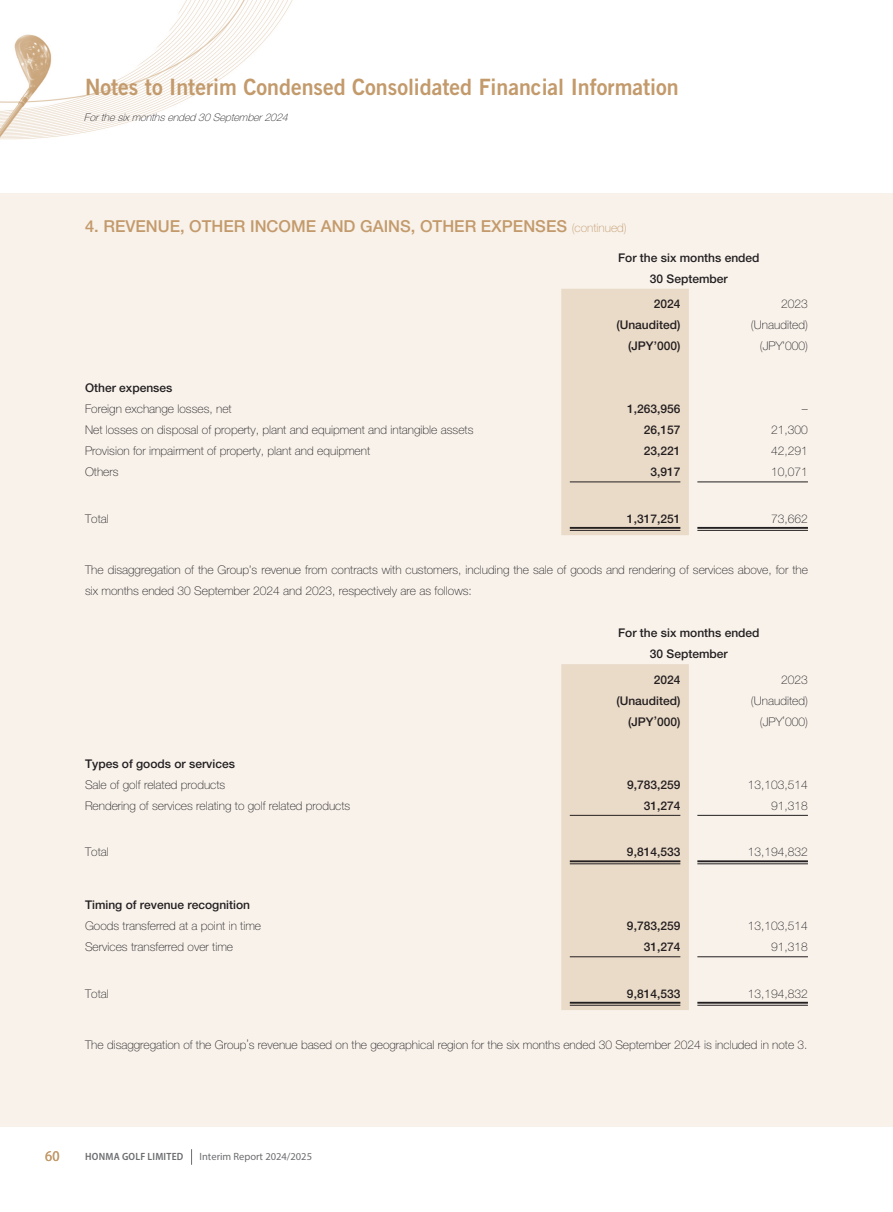
<style>
.page{position:relative;width:893px;height:1212px;background:#fff}
.page>*{position:absolute;margin:0;border:0;box-sizing:border-box;transform-origin:0 0}
.t1{font:22.5px "Trade Gothic LT Std Bd 2";color:#c39a6b;scale:.95 1}
.t2{font:500 16.5px "Helvetica Neue LT Std";color:#c39a6b}
.t3{font:semi-condensed 15px "Myriad Pro";color:#c39a6b}
.t4{font:100 12px/21px "Helvetica Neue LT Std";color:#231f20}
.t5{font:500 12px/21px "Helvetica Neue LT Std";color:#231f20;text-align:center}
.t6{font:italic 100 10.5px "Helvetica Neue LT Std";color:#231f20}
.t7{font:10.5px "Myriad Pro";color:#6c6d70}
.t8{font:600 semi-condensed 10.5px "Myriad Pro";letter-spacing:.02em;color:#6c6d70}
.s1{font-weight:100;font-size:12px}
</style>
<div class="page">
<img style="left:0;top:0;width:893px;height:194px">
<div style="left:0;top:194px;width:893px;height:933px;background:#f8f2eb"></div>
<svg style="left:191px;top:1149px;width:1px;height:16px"></svg>
<div style="left:561px;top:289px;width:128px;height:246px;background:#eadac8"></div>
<hr style="left:570px;top:481px;width:110px;height:1px;background:#231f20">
<hr style="left:697px;top:481px;width:111px;height:1px;background:#231f20">
<hr style="left:570px;top:527px;width:110px;height:2px;background:#231f20">
<hr style="left:570px;top:530px;width:110px;height:1px;background:#231f20">
<hr style="left:697px;top:527px;width:111px;height:2px;background:#231f20">
<hr style="left:697px;top:530px;width:111px;height:1px;background:#231f20">
<div style="left:561px;top:664px;width:128px;height:346px;background:#eadac8"></div>
<hr style="left:570px;top:815px;width:110px;height:1px;background:#231f20">
<hr style="left:697px;top:815px;width:111px;height:1px;background:#231f20">
<hr style="left:570px;top:860px;width:110px;height:2px;background:#231f20">
<hr style="left:570px;top:863px;width:110px;height:1px;background:#231f20">
<hr style="left:697px;top:860px;width:111px;height:2px;background:#231f20">
<hr style="left:697px;top:863px;width:111px;height:1px;background:#231f20">
<hr style="left:570px;top:956px;width:110px;height:1px;background:#231f20">
<hr style="left:697px;top:956px;width:111px;height:1px;background:#231f20">
<hr style="left:570px;top:1002px;width:110px;height:2px;background:#231f20">
<hr style="left:570px;top:1005px;width:110px;height:1px;background:#231f20">
<hr style="left:697px;top:1002px;width:111px;height:2px;background:#231f20">
<hr style="left:697px;top:1005px;width:111px;height:1px;background:#231f20">
<h1 class="t1" style="left:85px;top:73px;width:626px">Notes to Interim Condensed Consolidated Financial Information</h1>
<p class="t6" style="left:84px;top:112px;width:209px">Forthesixmonthsended30September2024</p>
<h2 class="t2" style="left:85px;top:216px;width:543px">4. REVENUE, OTHER INCOME AND GAINS, OTHER EXPENSES <span class="s1">(continued)</span></h2>
<p class="t5" style="left:618px;top:247px;width:143px">For the six months ended<br>30 September</p>
<p class="t5" style="left:654px;top:293px;width:28px">2024</p>
<p class="t4" style="left:781px;top:293px;width:28px">2023</p>
<p class="t5" style="left:616px;top:314px;width:66px">(Unaudited)</p>
<p class="t4" style="left:751px;top:314px;width:58px">(Unaudited)</p>
<p class="t5" style="left:628px;top:335px;width:54px">(JPY’000)</p>
<p class="t4" style="left:760px;top:335px;width:49px">(JPY’000)</p>
<p class="t5" style="left:85px;top:377px;width:89px">Other expenses</p>
<p class="t4" style="left:85px;top:398px;width:148px">Foreign exchange losses, net</p>
<p class="t5" style="left:627px;top:398px;width:55px">1,263,956</p>
<p class="t4" style="left:802px;top:398px;width:7px">–</p>
<p class="t4" style="left:85px;top:419px;width:390px">Net losses on disposal of property, plant and equipment and intangible assets</p>
<p class="t5" style="left:644px;top:419px;width:38px">26,157</p>
<p class="t4" style="left:771px;top:419px;width:38px">21,300</p>
<p class="t4" style="left:85px;top:440px;width:287px">Provision for impairment of property, plant and equipment</p>
<p class="t5" style="left:644px;top:440px;width:38px">23,221</p>
<p class="t4" style="left:771px;top:440px;width:38px">42,291</p>
<p class="t4" style="left:85px;top:461px;width:35px">Others</p>
<p class="t5" style="left:650px;top:461px;width:32px">3,917</p>
<p class="t4" style="left:771px;top:461px;width:38px">10,071</p>
<p class="t4" style="left:85px;top:508px;width:25px">Total</p>
<p class="t5" style="left:627px;top:508px;width:55px">1,317,251</p>
<p class="t4" style="left:771px;top:508px;width:38px">73,662</p>
<p class="t4" style="left:85px;top:559px;width:724px">The disaggregation of the Group’s revenue from contracts with customers, including the sale of goods and rendering of services above, for the six months ended 30 September 2024 and 2023, respectively are as follows:</p>
<p class="t5" style="left:618px;top:622px;width:143px">For the six months ended<br>30 September</p>
<p class="t5" style="left:654px;top:669px;width:28px">2024</p>
<p class="t4" style="left:781px;top:669px;width:28px">2023</p>
<p class="t5" style="left:616px;top:690px;width:66px">(Unaudited)</p>
<p class="t4" style="left:751px;top:690px;width:58px">(Unaudited)</p>
<p class="t5" style="left:628px;top:711px;width:54px">(JPY’000)</p>
<p class="t4" style="left:760px;top:711px;width:49px">(JPY’000)</p>
<p class="t5" style="left:85px;top:753px;width:151px">Types of goods or services</p>
<p class="t4" style="left:85px;top:774px;width:142px">Sale of golf related products</p>
<p class="t5" style="left:627px;top:774px;width:55px">9,783,259</p>
<p class="t4" style="left:748px;top:774px;width:62px">13,103,514</p>
<p class="t4" style="left:85px;top:795px;width:267px">Rendering of services relating to golf related products</p>
<p class="t5" style="left:644px;top:795px;width:38px">31,274</p>
<p class="t4" style="left:771px;top:795px;width:38px">91,318</p>
<p class="t4" style="left:85px;top:841px;width:25px">Total</p>
<p class="t5" style="left:627px;top:841px;width:55px">9,814,533</p>
<p class="t4" style="left:748px;top:841px;width:62px">13,194,832</p>
<p class="t5" style="left:85px;top:894px;width:166px">Timing of revenue recognition</p>
<p class="t4" style="left:85px;top:915px;width:178px">Goods transferred at a point in time</p>
<p class="t5" style="left:627px;top:915px;width:55px">9,783,259</p>
<p class="t4" style="left:748px;top:915px;width:62px">13,103,514</p>
<p class="t4" style="left:85px;top:936px;width:150px">Services transferred over time</p>
<p class="t5" style="left:644px;top:936px;width:38px">31,274</p>
<p class="t4" style="left:771px;top:936px;width:38px">91,318</p>
<p class="t4" style="left:85px;top:983px;width:25px">Total</p>
<p class="t5" style="left:627px;top:983px;width:55px">9,814,533</p>
<p class="t4" style="left:748px;top:983px;width:62px">13,194,832</p>
<p class="t4" style="left:85px;top:1034px;width:724px">The disaggregation of the Group’s revenue based on the geographical region for the six months ended 30 September 2024 is included in note 3.</p>
<p class="t3" style="left:45px;top:1147px;width:16px">60</p>
<p class="t8" style="left:85px;top:1150px;width:100px">HONMA GOLF LIMITED</p>
<p class="t7" style="left:200px;top:1149px;width:114px">Interim Report 2024/2025</p>
</div>
